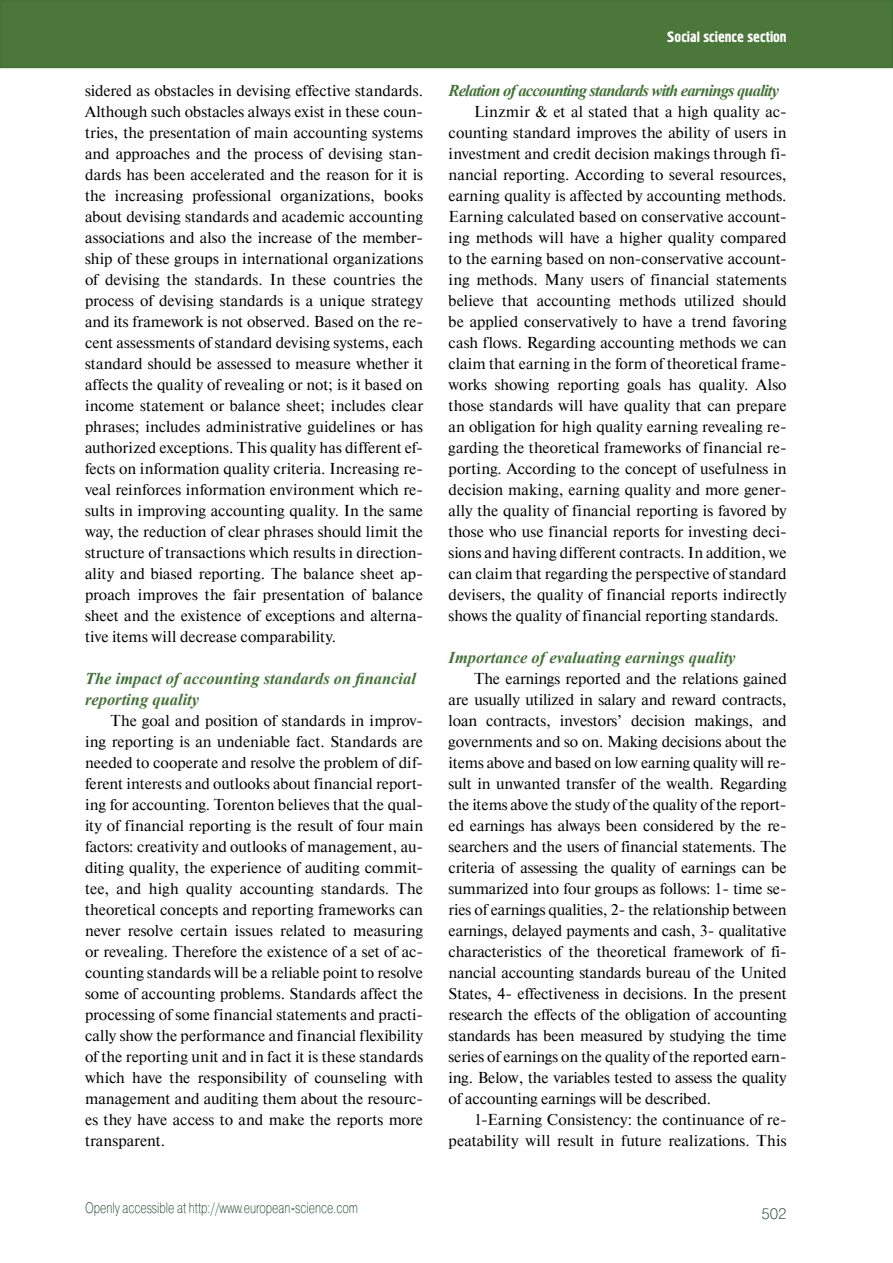
<style>
.page{position:relative;width:893px;height:1263px;background:#fff}
.page>*{position:absolute;margin:0;border:0;box-sizing:border-box;transform-origin:0 0}
.t1{font:italic 700 16.5px/21px "Times New Roman";color:#437236}
.t2{font:italic 700 16.5px "Times New Roman";letter-spacing:-.05em;color:#437236}
.t3{font:15.75px/21px "Newton C";letter-spacing:.005em;color:#000;text-align:justify}
.t4{font:15px "Pragmatica Light C";color:#0d3e20;scale:.75 1}
.t5{font:15px "Hermes C";color:#fff}
.t6{font:15px "Pragmatica Light C";color:#0d3e20}
</style>
<div class="page">
<div style="left:1px;top:1px;width:891px;height:66px;background:#4b773b"></div>
<div style="left:0;top:0;width:893px;height:68px;border:2px solid #437236"></div>
<p class="t3" style="left:85px;top:80px;width:340px">sidered as obstacles in devising effective standards.<br>Although such obstacles always exist in these coun&shy;tries, the presentation of main accounting systems and approaches and the process of devising stan&shy;dards has been accelerated and the reason for it is the increasing professional organizations, books about devising standards and academic accounting associations and also the increase of the member&shy;ship of these groups in international organizations of devising the standards. In these countries the process of devising standards is a unique strategy and its framework is not observed. Based on the re&shy;cent assessments of standard devising systems, each standard should be assessed to measure whether it affects the quality of revealing or not; is it based on income statement or balance sheet; includes clear phrases; includes administrative guidelines or has authorized exceptions. This quality has different ef&shy;fects on information quality criteria. Increasing re&shy;veal reinforces information environment which re&shy;sults in improving accounting quality. In the same way, the reduction of clear phrases should limit the structure of transactions which results in direction&shy;ality and biased reporting. The balance sheet ap&shy;proach improves the fair presentation of balance sheet and the existence of exceptions and alterna&shy;tive items will decrease comparability.</p>
<p class="t1" style="left:85px;top:668px;width:332px">The impact of accounting standards on financial reporting quality</p>
<p class="t3" style="left:85px;top:710px;width:340px;text-indent:25px">The goal and position of standards in improv&shy;ing reporting is an undeniable fact. Standards are needed to cooperate and resolve the problem of dif&shy;ferent interests and outlooks about financial report&shy;ing for accounting. Torenton believes that the qual&shy;ity of financial reporting is the result of four main factors: creativity and outlooks of management, au&shy;diting quality, the experience of auditing commit&shy;tee, and high quality accounting standards. The theoretical concepts and reporting frameworks can never resolve certain issues related to measuring or revealing. Therefore the existence of a set of ac&shy;counting standards will be a reliable point to resolve some of accounting problems. Standards affect the processing of some financial statements and practi&shy;cally show the performance and financial flexibility of the reporting unit and in fact it is these standards which have the responsibility of counseling with management and auditing them about the resourc&shy;es they have access to and make the reports more transparent.</p>
<p class="t4" style="left:85px;top:1199px;width:365px">Openly accessible at http://www.european-science.com</p>
<p class="t5" style="left:667px;top:29px;width:121px">Social science section</p>
<p class="t2" style="left:449px;top:79px;width:332px">Relation of accounting standards with earnings quality</p>
<p class="t3" style="left:449px;top:101px;width:340px;text-indent:25px">Linzmir &amp; et al stated that a high quality ac&shy;counting standard improves the ability of users in investment and credit decision makings through fi&shy;nancial reporting. According to several resources, earning quality is affected by accounting methods.<br>Earning calculated based on conservative account&shy;ing methods will have a higher quality compared to the earning based on non-conservative account&shy;ing methods. Many users of financial statements believe that accounting methods utilized should be applied conservatively to have a trend favoring cash flows. Regarding accounting methods we can claim that earning in the form of theoretical frame&shy;works showing reporting goals has quality. Also those standards will have quality that can prepare an obligation for high quality earning revealing re&shy;garding the theoretical frameworks of financial re&shy;porting. According to the concept of usefulness in decision making, earning quality and more gener&shy;ally the quality of financial reporting is favored by those who use financial reports for investing deci&shy;sions and having different contracts. In addition, we can claim that regarding the perspective of standard devisers, the quality of financial reports indirectly shows the quality of financial reporting standards.</p>
<p class="t1" style="left:449px;top:647px;width:288px">Importance of evaluating earnings quality</p>
<p class="t3" style="left:449px;top:668px;width:340px;text-indent:26px">The earnings reported and the relations gained are usually utilized in salary and reward contracts, loan contracts, investors’ decision makings, and governments and so on. Making decisions about the items above and based on low earning quality will re&shy;sult in unwanted transfer of the wealth. Regarding the items above the study of the quality of the report&shy;ed earnings has always been considered by the re&shy;searchers and the users of financial statements. The criteria of assessing the quality of earnings can be summarized into four groups as follows: 1- time se&shy;ries of earnings qualities, 2- the relationship between earnings, delayed payments and cash, 3- qualitative characteristics of the theoretical framework of fi&shy;nancial accounting standards bureau of the United States, 4- effectiveness in decisions. In the present research the effects of the obligation of accounting standards has been measured by studying the time series of earnings on the quality of the reported earn&shy;ing. Below, the variables tested to assess the quality of accounting earnings will be described.</p>
<p class="t3" style="left:449px;top:1109px;width:340px;text-align:right">1-Earning Consistency: the continuance of re&shy;peatability will result in future realizations. This</p>
<p class="t6" style="left:762px;top:1205px;width:27px">502</p>
</div>
